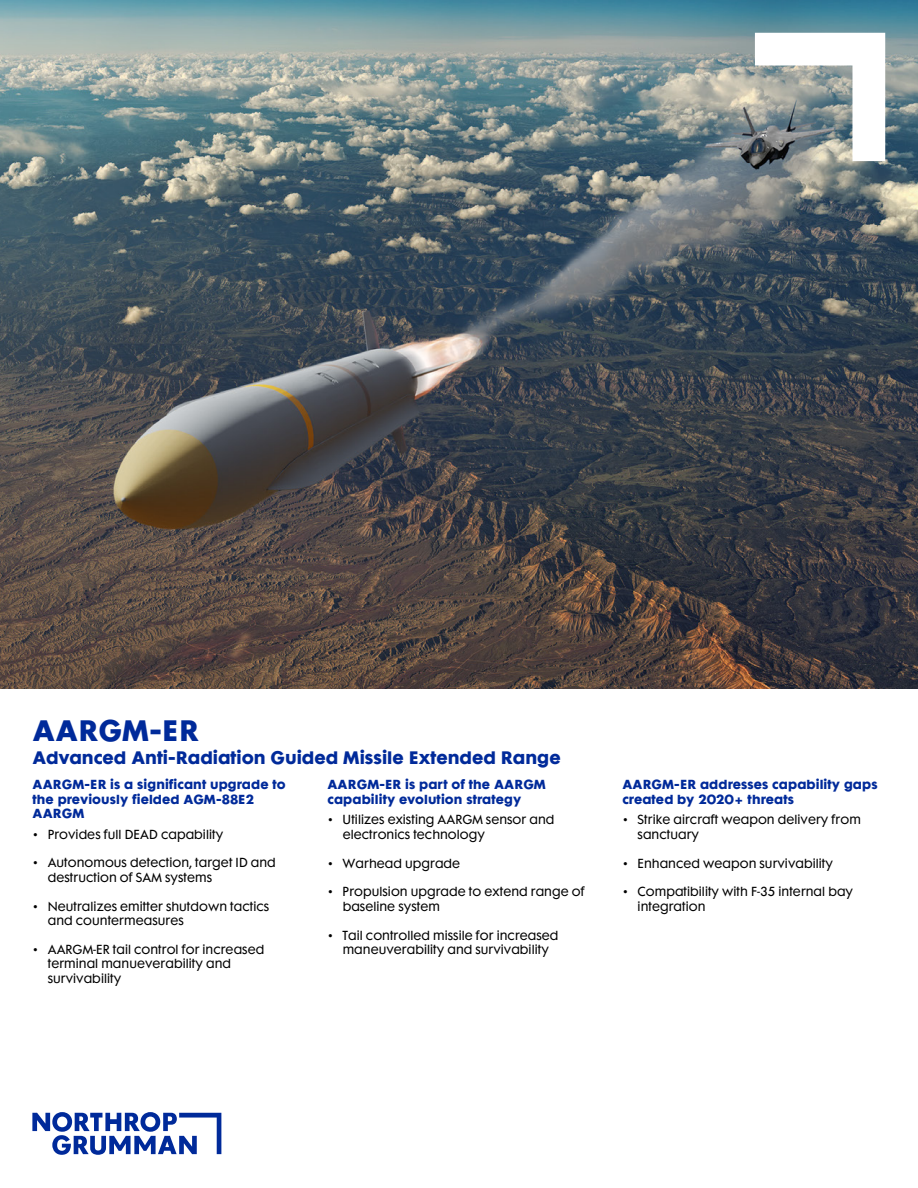
<style>
.page{position:relative;width:918px;height:1188px;background:#fff}
.page>*{position:absolute;margin:0;border:0;box-sizing:border-box;transform-origin:0 0}
.t1{font:700 27px "Futura Maxi Std";letter-spacing:.01em;color:#002a9a}
.t2{font:700 16.5px "Futura Maxi Std";color:#002a9a}
.t3{font:12px/14.4px "Futura Maxi";letter-spacing:.005em;color:#000}
.t4{font:700 12px/14.4px "Futura Maxi Std";letter-spacing:.01em;color:#002a9a}
</style>
<div class="page">
<img style="left:2px;top:2px;width:914px;height:686px">
<svg style="left:34px;top:1112px;width:187px;height:42px"></svg>
<svg style="left:755px;top:34px;width:129px;height:127px"></svg>
<h1 class="t1" style="left:32px;top:711px;width:168px">AARGM-ER</h1>
<h2 class="t2" style="left:33px;top:746px;width:530px">Advanced Anti-Radiation Guided Missile Extended Range</h2>
<p class="t4" style="left:33px;top:777px;width:255px">AARGM-ER is a significant upgrade to the previously fielded AGM-88E2<br>AARGM</p>
<p class="t3" style="left:33px;top:826px;width:192px">• Provides full DEAD capability</p>
<p class="t3" style="left:48px;top:855px;width:230px;text-indent:-15px">• Autonomous detection, target ID and destruction of SAM systems</p>
<p class="t3" style="left:48px;top:898px;width:223px;text-indent:-15px">• Neutralizes emitter shutdown tactics and countermeasures</p>
<p class="t3" style="left:48px;top:941px;width:218px;text-indent:-15px">• AARGM-ER tail control for increased terminal manueverability and survivability</p>
<p class="t4" style="left:327px;top:777px;width:220px">AARGM-ER is part of the AARGM capability evolution strategy</p>
<p class="t3" style="left:343px;top:812px;width:213px;text-indent:-15px">• Utilizes existing AARGM sensor and electronics technology</p>
<p class="t3" style="left:327px;top:855px;width:134px">• Warhead upgrade</p>
<p class="t3" style="left:343px;top:884px;width:243px;text-indent:-15px">• Propulsion upgrade to extend range of baseline system</p>
<p class="t3" style="left:327px;top:927px;width:233px;text-align:center">• Tail controlled missile for increased maneuverability and survivability</p>
<p class="t4" style="left:622px;top:777px;width:257px">AARGM-ER addresses capability gaps created by 2020+ threats</p>
<p class="t3" style="left:638px;top:812px;width:225px;text-indent:-15px">• Strike aircraft weapon delivery from sanctuary</p>
<p class="t3" style="left:622px;top:855px;width:212px">• Enhanced weapon survivability</p>
<p class="t3" style="left:638px;top:884px;width:217px;text-indent:-15px">• Compatibility with F-35 internal bay integration</p>
</div>
